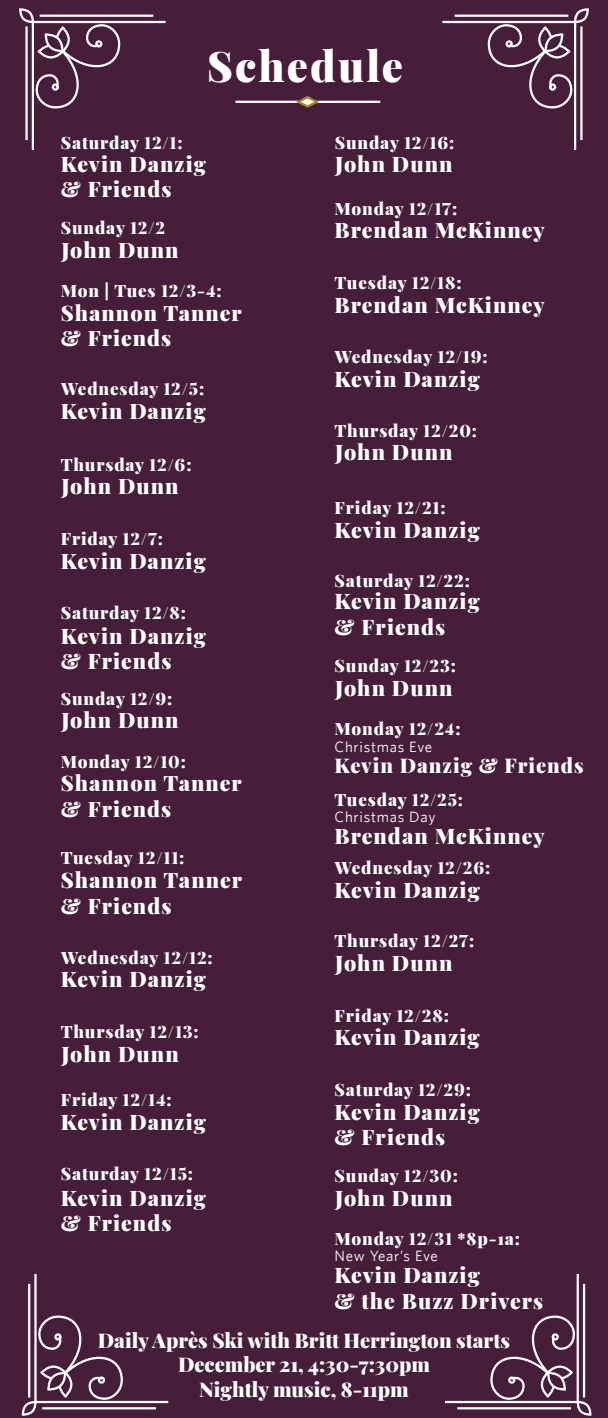
<style>
.page{position:relative;width:608px;height:1418px;background:#461e39}
.page>*{position:absolute;margin:0;border:0;box-sizing:border-box;transform-origin:0 0}
.t1{font:900 42.07px "Playfair Display";letter-spacing:.05em;color:#fff}
.t2{font:900 21.38px/25.7px "Playfair Display";letter-spacing:.05em;color:#fff}
.t3{font:900 20.25px/24.3px "Playfair Display";color:#fff;text-align:center}
.t4{font:900 20.25px "Playfair Display";letter-spacing:.05em;color:#fff}
.t5{font:900 17.1px "Playfair Display";letter-spacing:.05em;color:#fff}
.t6{font:15.08px "Whitney";letter-spacing:.05em;color:#fff}
.t7{font:14.85px "Whitney";letter-spacing:.04em;color:#fff}
</style>
<div class="page">
<svg style="left:19px;top:9px;width:147px;height:142px"></svg>
<div style="left:95px;top:40px;width:7px;height:8px;border:2px solid #fff;border-radius:50%"></div>
<svg style="left:442px;top:9px;width:147px;height:142px"></svg>
<div style="left:505px;top:40px;width:7px;height:8px;border:2px solid #fff;border-radius:50%"></div>
<svg style="left:445px;top:1273px;width:147px;height:143px"></svg>
<div style="left:508px;top:1376px;width:7px;height:7px;border:2px solid #fff;border-radius:50%"></div>
<svg style="left:21px;top:1273px;width:148px;height:143px"></svg>
<div style="left:98px;top:1376px;width:7px;height:7px;border:2px solid #fff;border-radius:50%"></div>
<hr style="left:235px;top:101px;width:63px;height:2px;background:#fff">
<hr style="left:316px;top:101px;width:64px;height:2px;background:#fff">
<svg style="left:293px;top:96px;width:28px;height:12px"></svg>
<h1 class="t1" style="left:207px;top:46px;width:197px">Schedule</h1>
<p class="t5" style="left:61px;top:134px;width:123px">Saturday 12/1:</p>
<p class="t2" style="left:61px;top:152px;width:147px">Kevin Danzig &amp; Friends</p>
<p class="t5" style="left:61px;top:219px;width:106px">Sunday 12/2</p>
<p class="t2" style="left:61px;top:238px;width:119px">John Dunn</p>
<p class="t5" style="left:61px;top:282px;width:162px">Mon | Tues 12/3-4:</p>
<p class="t2" style="left:61px;top:301px;width:182px">Shannon Tanner &amp; Friends</p>
<p class="t5" style="left:61px;top:380px;width:145px">Wednesday 12/5:</p>
<p class="t2" style="left:61px;top:399px;width:146px">Kevin Danzig</p>
<p class="t5" style="left:61px;top:456px;width:132px">Thursday 12/6:</p>
<p class="t2" style="left:61px;top:474px;width:119px">John Dunn</p>
<p class="t5" style="left:61px;top:530px;width:104px">Friday 12/7:</p>
<p class="t2" style="left:61px;top:548px;width:146px">Kevin Danzig</p>
<p class="t5" style="left:61px;top:604px;width:127px">Saturday 12/8:</p>
<p class="t2" style="left:61px;top:624px;width:147px">Kevin Danzig &amp; Friends</p>
<p class="t5" style="left:61px;top:690px;width:113px">Sunday 12/9:</p>
<p class="t2" style="left:61px;top:708px;width:119px">John Dunn</p>
<p class="t5" style="left:61px;top:753px;width:127px">Monday 12/10:</p>
<p class="t2" style="left:61px;top:771px;width:182px">Shannon Tanner &amp; Friends</p>
<p class="t5" style="left:61px;top:849px;width:125px">Tuesday 12/11:</p>
<p class="t2" style="left:61px;top:868px;width:183px">Shannon Tanner &amp; Friends</p>
<p class="t5" style="left:61px;top:949px;width:153px">Wednesday 12/12:</p>
<p class="t2" style="left:61px;top:967px;width:147px">Kevin Danzig</p>
<p class="t5" style="left:61px;top:1023px;width:139px">Thursday 12/13:</p>
<p class="t2" style="left:61px;top:1041px;width:119px">John Dunn</p>
<p class="t5" style="left:61px;top:1091px;width:112px">Friday 12/14:</p>
<p class="t2" style="left:61px;top:1109px;width:147px">Kevin Danzig</p>
<p class="t5" style="left:61px;top:1165px;width:134px">Saturday 12/15:</p>
<p class="t2" style="left:61px;top:1185px;width:147px">Kevin Danzig &amp; Friends</p>
<p class="t5" style="left:334px;top:134px;width:121px">Sunday 12/16:</p>
<p class="t2" style="left:335px;top:152px;width:119px">John Dunn</p>
<p class="t5" style="left:334px;top:200px;width:124px">Monday 12/17:</p>
<p class="t2" style="left:334px;top:218px;width:211px">Brendan McKinney</p>
<p class="t5" style="left:334px;top:274px;width:128px">Tuesday 12/18:</p>
<p class="t2" style="left:334px;top:293px;width:211px">Brendan McKinney</p>
<p class="t5" style="left:335px;top:348px;width:154px">Wednesday 12/19:</p>
<p class="t2" style="left:334px;top:367px;width:147px">Kevin Danzig</p>
<p class="t5" style="left:334px;top:422px;width:144px">Thursday 12/20:</p>
<p class="t2" style="left:335px;top:440px;width:119px">John Dunn</p>
<p class="t5" style="left:334px;top:499px;width:112px">Friday 12/21:</p>
<p class="t2" style="left:334px;top:517px;width:147px">Kevin Danzig</p>
<p class="t5" style="left:334px;top:572px;width:137px">Saturday 12/22:</p>
<p class="t2" style="left:334px;top:589px;width:147px">Kevin Danzig &amp; Friends</p>
<p class="t5" style="left:334px;top:657px;width:123px">Sunday 12/23:</p>
<p class="t2" style="left:335px;top:676px;width:119px">John Dunn</p>
<p class="t5" style="left:334px;top:721px;width:127px">Monday 12/24:</p>
<p class="t4" style="left:334px;top:756px;width:251px">Kevin Danzig &amp; Friends</p>
<p class="t6" style="left:334px;top:741px;width:99px">Christmas Eve</p>
<p class="t5" style="left:334px;top:791px;width:130px">Tuesday 12/25:</p>
<p class="t2" style="left:334px;top:824px;width:211px">Brendan McKinney</p>
<p class="t6" style="left:334px;top:811px;width:102px">Christmas Day</p>
<p class="t5" style="left:335px;top:860px;width:157px">Wednesday 12/26:</p>
<p class="t2" style="left:334px;top:878px;width:147px">Kevin Danzig</p>
<p class="t5" style="left:334px;top:932px;width:141px">Thursday 12/27:</p>
<p class="t2" style="left:335px;top:951px;width:119px">John Dunn</p>
<p class="t5" style="left:334px;top:1006px;width:116px">Friday 12/28:</p>
<p class="t2" style="left:334px;top:1025px;width:147px">Kevin Danzig</p>
<p class="t5" style="left:334px;top:1081px;width:138px">Saturday 12/29:</p>
<p class="t2" style="left:334px;top:1099px;width:147px">Kevin Danzig &amp; Friends</p>
<p class="t5" style="left:334px;top:1167px;width:125px">Sunday 12/30:</p>
<p class="t2" style="left:335px;top:1185px;width:119px">John Dunn</p>
<p class="t5" style="left:334px;top:1230px;width:187px">Monday 12/31 *8p-1a:</p>
<p class="t2" style="left:334px;top:1263px;width:210px">Kevin Danzig<br>&amp; the Buzz Drivers</p>
<p class="t7" style="left:334px;top:1250px;width:105px">New Year’s Eve</p>
<p class="t3" style="left:98px;top:1329px;width:413px">Daily Après Ski with Britt Herrington starts<br>December 21, 4:30-7:30pm<br>Nightly music, 8-11pm</p>
</div>
